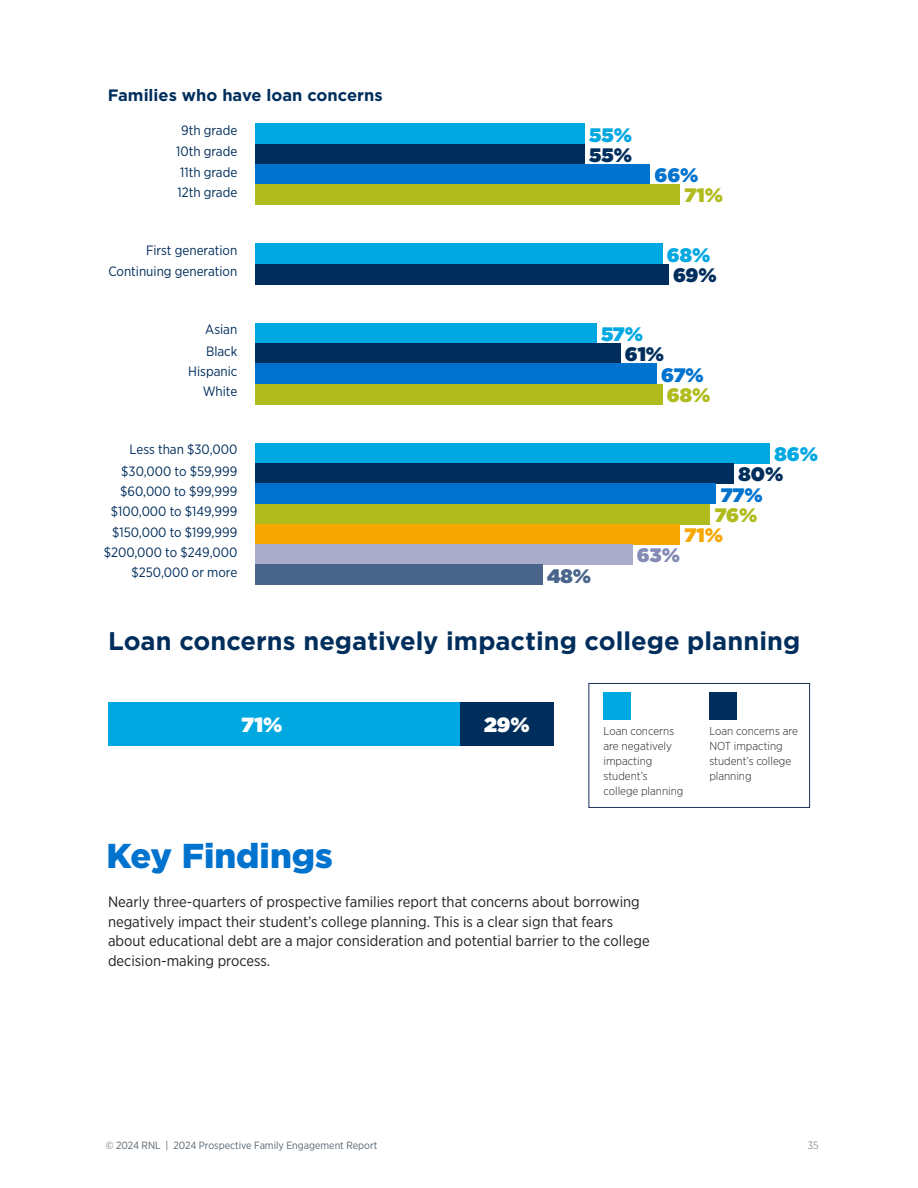
<style>
.page{position:relative;width:918px;height:1188px;background:#fff}
.page>*{position:absolute;margin:0;border:0;box-sizing:border-box;transform-origin:0 0}
.t1{font:900 34.5px "Gotham";color:#0073ce}
.t2{font:700 25.5px "Gotham";color:#002e5c}
.t3{font:900 20.55px "Gotham";color:#fff}
.t4{font:900 19.5px "Gotham";color:#00a8e2}
.t5{font:900 19.5px "Gotham";letter-spacing:-.005em;color:#002e5c}
.t6{font:900 19.5px "Gotham";color:#0073ce}
.t7{font:900 19.5px "Gotham";color:#b0bb1d}
.t8{font:900 19.5px "Gotham";color:#f6a800}
.t9{font:900 19.5px "Gotham";color:#848bb4}
.t10{font:900 19.5px "Gotham";color:#4a658a}
.t11{font:700 16.5px "Gotham";color:#002e5c}
.Numbered_List{font:15px/19.5px "Gotham Narrow";color:#231f20}
.t12{font:13.5px "Gotham Narrow";color:#002e5c}
.TABLE_BODY{font:300 11.55px/15px "Gotham Narrow";color:#231f20}
.t13{font:10.5px "Gotham Narrow";color:#5a6670}
.t14{font:300 10.5px "Gotham Narrow";color:#5a6670}
</style>
<div class="page">
<div style="left:255px;top:124px;width:330px;height:20px;background:#00a8e2"></div>
<div style="left:255px;top:144px;width:330px;height:20px;background:#002e5c"></div>
<div style="left:255px;top:164px;width:395px;height:20px;background:#0073ce"></div>
<div style="left:255px;top:184px;width:425px;height:21px;background:#b0bb1d"></div>
<div style="left:255px;top:244px;width:407px;height:20px;background:#00a8e2"></div>
<div style="left:255px;top:264px;width:414px;height:20px;background:#002e5c"></div>
<div style="left:255px;top:323px;width:342px;height:20px;background:#00a8e2"></div>
<div style="left:255px;top:343px;width:365px;height:21px;background:#002e5c"></div>
<div style="left:255px;top:364px;width:402px;height:20px;background:#0073ce"></div>
<div style="left:255px;top:384px;width:407px;height:20px;background:#b0bb1d"></div>
<div style="left:255px;top:443px;width:515px;height:20px;background:#00a8e2"></div>
<div style="left:255px;top:463px;width:479px;height:21px;background:#002e5c"></div>
<div style="left:255px;top:484px;width:461px;height:20px;background:#0073ce"></div>
<div style="left:255px;top:504px;width:455px;height:20px;background:#b0bb1d"></div>
<div style="left:255px;top:524px;width:425px;height:20px;background:#f6a800"></div>
<div style="left:255px;top:544px;width:377px;height:21px;background:#aaadca"></div>
<div style="left:255px;top:565px;width:288px;height:20px;background:#4a658a"></div>
<div style="left:108px;top:702px;width:352px;height:44px;background:#00a8e2"></div>
<div style="left:460px;top:702px;width:94px;height:44px;background:#002e5c"></div>
<div style="left:588px;top:683px;width:222px;height:125px;border:1px solid #172f59"></div>
<div style="left:604px;top:692px;width:27px;height:27px;background:#00a8e2"></div>
<div style="left:709px;top:692px;width:28px;height:27px;background:#002e5c"></div>
<p class="t11" style="left:108px;top:84px;width:276px">Families who have loan concerns</p>
<p class="t12" style="left:181px;top:121px;width:58px">9th grade</p>
<p class="t4" style="left:589px;top:121px;width:44px">55%</p>
<p class="t12" style="left:176px;top:143px;width:63px">10th grade</p>
<p class="t5" style="left:589px;top:141px;width:44px">55%</p>
<p class="t12" style="left:180px;top:164px;width:59px">11th grade</p>
<p class="t6" style="left:655px;top:161px;width:45px">66%</p>
<p class="t12" style="left:177px;top:184px;width:61px">12th grade</p>
<p class="t7" style="left:684px;top:182px;width:40px">71%</p>
<p class="t12" style="left:146px;top:241px;width:93px">First generation</p>
<p class="t4" style="left:667px;top:241px;width:45px">68%</p>
<p class="t12" style="left:108px;top:263px;width:130px">Continuing generation</p>
<p class="t5" style="left:673px;top:261px;width:45px">69%</p>
<p class="t12" style="left:205px;top:321px;width:34px">Asian</p>
<p class="t4" style="left:601px;top:320px;width:43px">57%</p>
<p class="t12" style="left:206px;top:343px;width:33px">Black</p>
<p class="t5" style="left:625px;top:341px;width:41px">61%</p>
<p class="t12" style="left:188px;top:363px;width:51px">Hispanic</p>
<p class="t6" style="left:661px;top:361px;width:44px">67%</p>
<p class="t12" style="left:203px;top:383px;width:36px">White</p>
<p class="t7" style="left:667px;top:381px;width:45px">68%</p>
<p class="t12" style="left:130px;top:441px;width:109px">Less than $30,000</p>
<p class="t4" style="left:775px;top:440px;width:45px">86%</p>
<p class="t12" style="left:121px;top:463px;width:118px">$30,000 to $59,999</p>
<p class="t5" style="left:739px;top:461px;width:46px">80%</p>
<p class="t12" style="left:120px;top:483px;width:119px">$60,000 to $99,999</p>
<p class="t6" style="left:721px;top:481px;width:44px">77%</p>
<p class="t12" style="left:111px;top:503px;width:128px">$100,000 to $149,999</p>
<p class="t7" style="left:715px;top:501px;width:44px">76%</p>
<p class="t12" style="left:112px;top:524px;width:127px">$150,000 to $199,999</p>
<p class="t8" style="left:684px;top:521px;width:40px">71%</p>
<p class="t12" style="left:104px;top:544px;width:135px">$200,000 to $249,000</p>
<p class="t9" style="left:637px;top:542px;width:45px">63%</p>
<p class="t12" style="left:131px;top:564px;width:107px">$250,000 or more</p>
<p class="t10" style="left:547px;top:562px;width:45px">48%</p>
<p class="t2" style="left:108px;top:624px;width:694px">Loan concerns negatively impacting college planning</p>
<p class="t3" style="left:242px;top:710px;width:42px">71%</p>
<p class="t3" style="left:484px;top:710px;width:47px">29%</p>
<p class="t1" style="left:106px;top:832px;width:228px">Key Findings</p>
<p class="TABLE_BODY" style="left:604px;top:723px;width:81px">Loan concerns are negatively impacting student’s college planning</p>
<p class="TABLE_BODY" style="left:709px;top:723px;width:90px">Loan concerns are<br>NOT impacting student’s college planning</p>
<p class="Numbered_List" style="left:108px;top:892px;width:543px">Nearly three-quarters of prospective families report that concerns about borrowing negatively impact their student’s college planning. This is a clear sign that fears about educational debt are a major consideration and potential barrier to the college decision-making process.</p>
<p class="t13" style="left:106px;top:1139px;width:273px">© 2024 RNL | 2024 Prospective Family Engagement Report</p>
<p class="t14" style="left:808px;top:1139px;width:12px">35</p>
</div>
